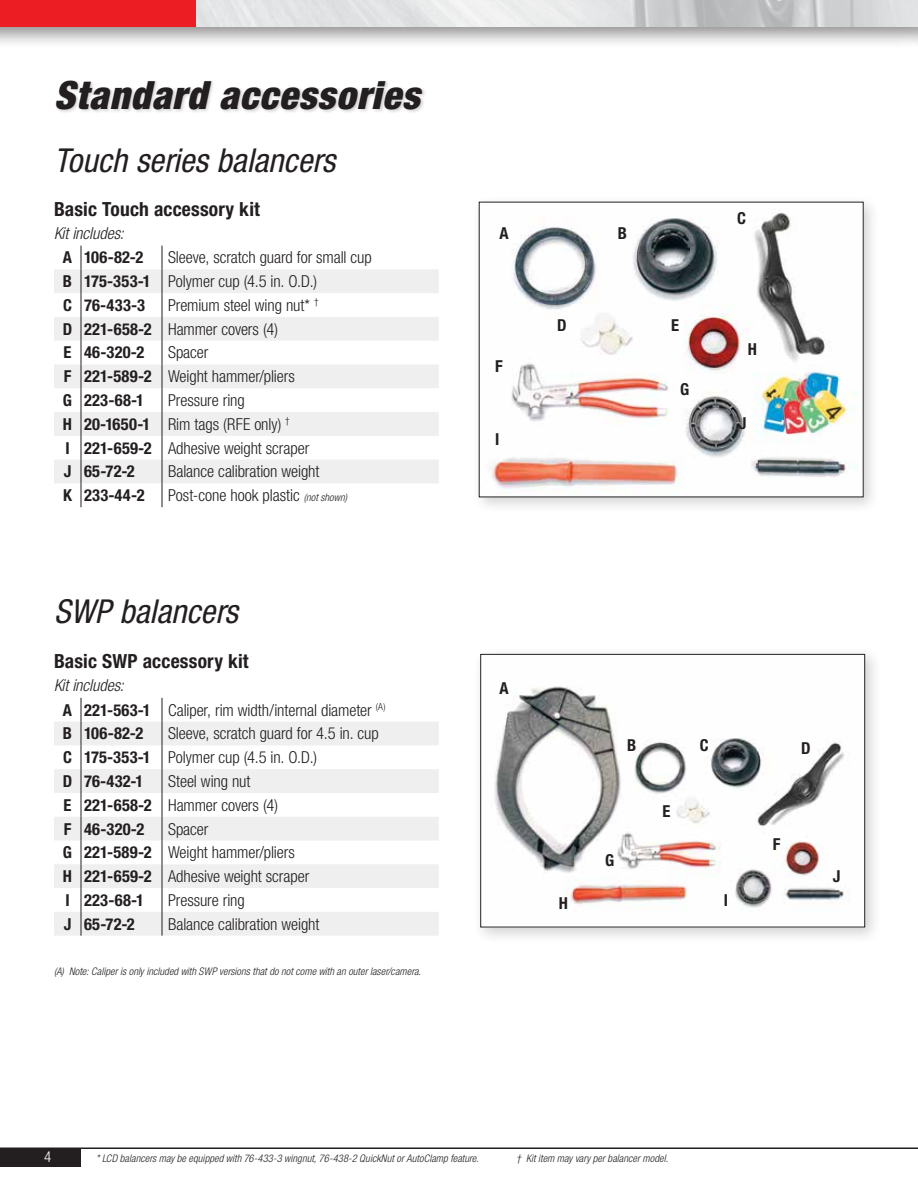
<style>
.page{position:relative;width:918px;height:1188px;background:#fff}
.page>*{position:absolute;margin:0;border:0;box-sizing:border-box;transform-origin:0 0}
.t1{font:italic 900 condensed 39px "Helvetica Neue LT Std";letter-spacing:.025em;color:#231f20}
.t2{font:italic condensed 33px "Helvetica Neue LT Std";color:#231f20}
.t3{font:700 condensed 19.5px "Helvetica Neue LT Std";letter-spacing:.01em;color:#231f20}
.t4{font:300 condensed 16.5px/23.9px "Helvetica Neue LT Std";letter-spacing:-.005em;color:#231f20}
.t5{font:700 condensed 16.5px "Helvetica Neue LT Std";letter-spacing:.015em;color:#231f20}
.t6{font:italic 300 condensed 16.5px "Helvetica Neue LT Std";letter-spacing:-.005em;color:#231f20}
.t7{font:300 condensed 15px "Helvetica Neue LT Std";color:#fff}
.t8{font:italic 300 condensed 10.5px "Helvetica Neue LT Std";letter-spacing:.01em;color:#231f20}
.s1{font-weight:700}
.s2{font-style:italic;font-size:10.5px}
.s3{font-style:italic}
</style>
<div class="page">
<div style="left:0;top:1148px;width:81px;height:19px;background:#231f20"></div>
<hr style="left:0;top:1148px;width:918px;height:1px;background:#231f20">
<div style="left:472px;top:195px;width:409px;height:319px;background:#231f20;opacity:.2"></div>
<img style="left:481px;top:204px;width:381px;height:291px">
<div style="left:473px;top:647px;width:409px;height:297px;background:#231f20;opacity:.2"></div>
<img style="left:482px;top:656px;width:381px;height:269px">
<div style="left:480px;top:654px;width:385px;height:273px;border:1px solid #231f20"></div>
<div style="left:55px;top:79px;width:372px;height:35px;background:#231f20;opacity:.2"></div>
<svg style="left:54px;top:269px;width:385px;height:214px;fill:#efeff0"></svg>
<svg style="left:162px;top:246px;width:1px;height:261px"></svg>
<svg style="left:81px;top:246px;width:1px;height:261px"></svg>
<svg style="left:54px;top:722px;width:385px;height:214px;fill:#efeff0"></svg>
<svg style="left:162px;top:698px;width:1px;height:238px"></svg>
<svg style="left:81px;top:698px;width:1px;height:238px"></svg>
<div style="left:0;top:0;width:918px;height:49px;background:#231f20;opacity:.5"></div>
<img style="left:196px;top:0;width:721px;height:27px">
<div style="left:0;top:0;width:196px;height:27px;background:#ed1d24"></div>
<svg style="left:917px;top:0;width:1px;height:27px"></svg>
<h1 class="t1" style="left:54px;top:71px;width:367px">Standard accessories</h1>
<h2 class="t2" style="left:54px;top:141px;width:283px">Touch series balancers</h2>
<p class="t3" style="left:54px;top:197px;width:207px">Basic Touch accessory kit</p>
<p class="t6" style="left:54px;top:224px;width:71px">Kit includes:</p>
<p class="t5" style="left:63px;top:248px;width:82px">A 106-82-2</p>
<p class="t4" style="left:63px;top:245px;width:310px;text-indent:105px">Sleeve, scratch guard for small cup<br><span class="s1">B 175-353-1</span> Polymer cup (4.5 in. O.D.)<br><span class="s1">C 76-433-3</span></p>
<p class="t4" style="left:63px;top:293px;width:257px;text-indent:105px">Premium steel wing nut* <sup>†<br></sup><span class="s1">D 221-658-2</span> Hammer covers (4)<br><span class="s1">E 46-320-2</span></p>
<p class="t4" style="left:63px;top:341px;width:234px;text-indent:105px">Spacer<br><span class="s1">F 221-589-2</span> Weight hammer/pliers<br><span class="s1">G 223-68-1</span></p>
<p class="t4" style="left:63px;top:388px;width:248px;text-indent:105px">Pressure ring<br><span class="s1">H 20-1650-1</span> Rim tags (RFE only) <sup>†<br></sup><span class="s1">I 221-659-2</span> Adhesive weight scraper<br><span class="s1">J 65-72-2</span></p>
<p class="t4" style="left:168px;top:460px;width:153px">Balance calibration weight</p>
<p class="t5" style="left:63px;top:485px;width:83px">K 233-44-2</p>
<p class="t4" style="left:168px;top:483px;width:181px">Post-cone hook plastic <span class="s2">(not shown)</span></p>
<h2 class="t2" style="left:54px;top:592px;width:186px">SWP balancers</h2>
<p class="t3" style="left:54px;top:649px;width:196px">Basic SWP accessory kit</p>
<p class="t4" style="left:63px;top:673px;width:324px;text-indent:-9px"><span class="s3">Kit includes:<br></span><span class="s1">A 221-563-1</span> Caliper, rim width/internal diameter <sup>(A)<br></sup><span class="s1">B 106-82-2</span></p>
<p class="t4" style="left:63px;top:722px;width:318px;text-indent:105px">Sleeve, scratch guard for 4.5 in. cup<br><span class="s1">C 175-353-1</span> Polymer cup (4.5 in. O.D.)<br><span class="s1">D 76-432-1</span></p>
<p class="t4" style="left:64px;top:769px;width:216px;text-indent:104px">Steel wing nut<br><span class="s1">E 221-658-2</span> Hammer covers (4)<br><span class="s1">F 46-320-2</span></p>
<p class="t4" style="left:63px;top:817px;width:248px;text-indent:105px">Spacer<br><span class="s1">G 221-589-2</span> Weight hammer/pliers<br><span class="s1">H 221-659-2</span> Adhesive weight scraper<br><span class="s1">I 223-68-1</span></p>
<p class="t4" style="left:168px;top:888px;width:78px">Pressure ring</p>
<p class="t5" style="left:64px;top:914px;width:73px">J 65-72-2</p>
<p class="t4" style="left:168px;top:912px;width:153px">Balance calibration weight</p>
<p class="t8" style="left:54px;top:965px;width:369px">(A) Note: Caliper is only included with SWP versions that do not come with an outer laser/camera.</p>
<p class="t5" style="left:500px;top:223px;width:11px">A</p>
<p class="t5" style="left:495px;top:356px;width:9px">F</p>
<p class="t5" style="left:495px;top:429px;width:6px">I</p>
<p class="t5" style="left:618px;top:223px;width:11px">B</p>
<p class="t5" style="left:557px;top:315px;width:11px">D</p>
<p class="t5" style="left:671px;top:315px;width:9px">E</p>
<p class="t5" style="left:680px;top:379px;width:11px">G</p>
<p class="t5" style="left:737px;top:208px;width:10px">C</p>
<p class="t5" style="left:748px;top:339px;width:11px">H</p>
<p class="t5" style="left:739px;top:413px;width:9px">J</p>
<p class="t5" style="left:499px;top:678px;width:11px">A</p>
<p class="t5" style="left:559px;top:893px;width:11px">H</p>
<p class="t5" style="left:627px;top:735px;width:11px">B</p>
<p class="t5" style="left:605px;top:850px;width:11px">G</p>
<p class="t5" style="left:662px;top:802px;width:9px">E</p>
<p class="t5" style="left:700px;top:735px;width:10px">C</p>
<p class="t5" style="left:801px;top:738px;width:11px">D</p>
<p class="t5" style="left:724px;top:891px;width:6px">I</p>
<p class="t5" style="left:773px;top:834px;width:9px">F</p>
<p class="t5" style="left:833px;top:867px;width:9px">J</p>
<p class="t7" style="left:44px;top:1148px;width:9px">4</p>
<p class="t8" style="left:96px;top:1152px;width:384px">* LCD balancers may be equipped with 76-433-3 wingnut, 76-438-2 QuickNut or AutoClamp feature.</p>
<p class="t8" style="left:516px;top:1152px;width:153px">† Kit item may vary per balancer model.</p>
</div>
